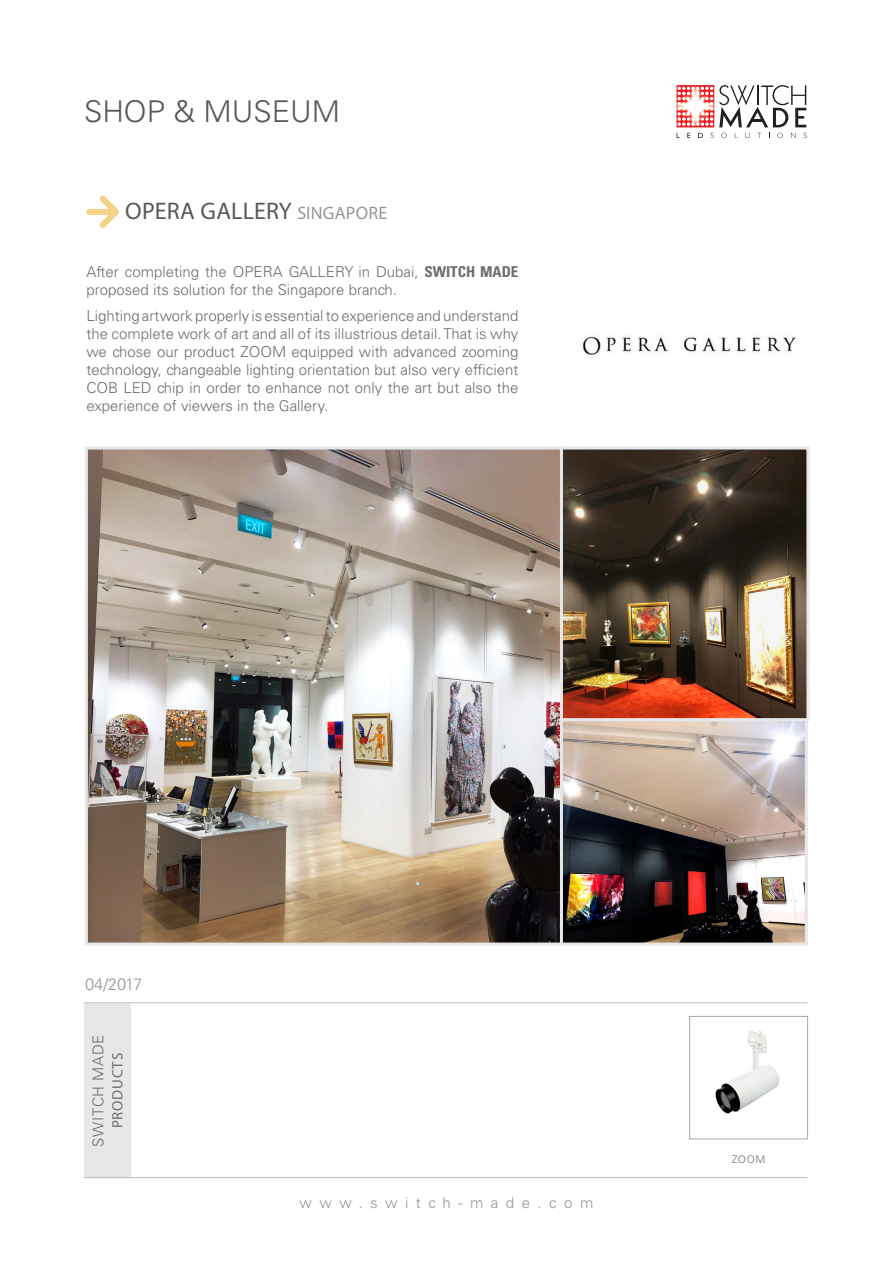
<style>
.page{position:relative;width:893px;height:1263px;background:#fff}
.page>*{position:absolute;margin:0;border:0;box-sizing:border-box;transform-origin:0 0}
.t1{font:300 30px "Univers LT Std";color:#57585a}
.t2{font:24px "Myriad Pro";letter-spacing:.005em;color:#57585a}
.t3{font:300 16.5px "Univers LT Std";letter-spacing:-.035em;color:#939598}
.t4{font:300 15px/18px "Univers LT Std";color:#6c6d70}
.t5{font:300 15px "Univers LT Std";letter-spacing:.5em;color:#939598}
.t6{font:300 15px "Univers LT Std";letter-spacing:.045em;color:#6c6d70}
.t7{font:15px "Myriad Pro";letter-spacing:.055em;color:#6c6d70}
.t8{font:300 10.5px "Univers LT Std";color:#6c6d70}
.s1{font-size:18px;color:#95979a}
.s2{font-weight:700;font-stretch:condensed}
</style>
<div class="page">
<svg style="left:86px;top:195px;width:33px;height:33px"></svg>
<svg style="left:687px;top:133px;width:3px;height:5px"></svg>
<svg style="left:698px;top:133px;width:5px;height:5px"></svg>
<svg style="left:721px;top:133px;width:6px;height:5px"></svg>
<svg style="left:745px;top:133px;width:5px;height:5px"></svg>
<svg style="left:777px;top:133px;width:6px;height:5px"></svg>
<svg style="left:791px;top:133px;width:5px;height:5px"></svg>
<svg style="left:677px;top:85px;width:129px;height:42px"></svg>
<div style="left:84px;top:1003px;width:47px;height:175px;background:#e6e7e9"></div>
<hr style="left:84px;top:1177px;width:723px;height:1px;background:#bcbdc0">
<hr style="left:84px;top:1002px;width:723px;height:1px;background:#bcbdc0">
<img style="left:583px;top:336px;width:213px;height:19px">
<img style="left:715px;top:1030px;width:64px;height:84px">
<div style="left:689px;top:1016px;width:119px;height:123px;border:1px solid #a8a9ad"></div>
<img style="left:89px;top:450px;width:470px;height:491px">
<div style="left:85px;top:446px;width:478px;height:499px;border:3px solid #e6e7e9"></div>
<img style="left:564px;top:722px;width:240px;height:219px">
<div style="left:560px;top:718px;width:248px;height:227px;border:3px solid #e6e7e9"></div>
<img style="left:564px;top:450px;width:241px;height:267px">
<div style="left:560px;top:446px;width:249px;height:275px;border:3px solid #e6e7e9"></div>
<h1 class="t1" style="left:84px;top:94px;width:39px">Shop</h1>
<h1 class="t1" style="left:173px;top:94px;width:162px">&amp; Museum</h1>
<h2 class="t2" style="left:125px;top:196px;width:210px">OPERA GALLERY <span class="s1">SINGAPORE</span></h2>
<p class="t4" style="left:86px;top:262px;width:433px">After completing the OPERA GALLERY in Dubai, <span class="s2">SWITCH MADE </span>proposed its solution for the Singapore branch.</p>
<p class="t4" style="left:86px;top:307px;width:434px;text-align:justify">Lighting artwork properly is essential to experience and understand the complete work of art and all of its illustrious detail. That is why we chose our product ZOOM equipped with advanced zooming technology, changeable lighting orientation but also very efficient COB LED chip in order to enhance not only the art but also the experience of viewers in the Gallery.</p>
<p class="t3" style="left:85px;top:974px;width:59px">04/2017</p>
<p class="t6" style="left:89px;top:1146px;width:114px;rotate:-90deg">SWITCH MADE</p>
<p class="t7" style="left:108px;top:1128px;width:77px;rotate:-90deg">PRODUCTS</p>
<p class="t5" style="left:299px;top:1194px;width:295px">www.switch-made.com</p>
<p class="t8" style="left:732px;top:1152px;width:10px">zoom</p>
</div>
